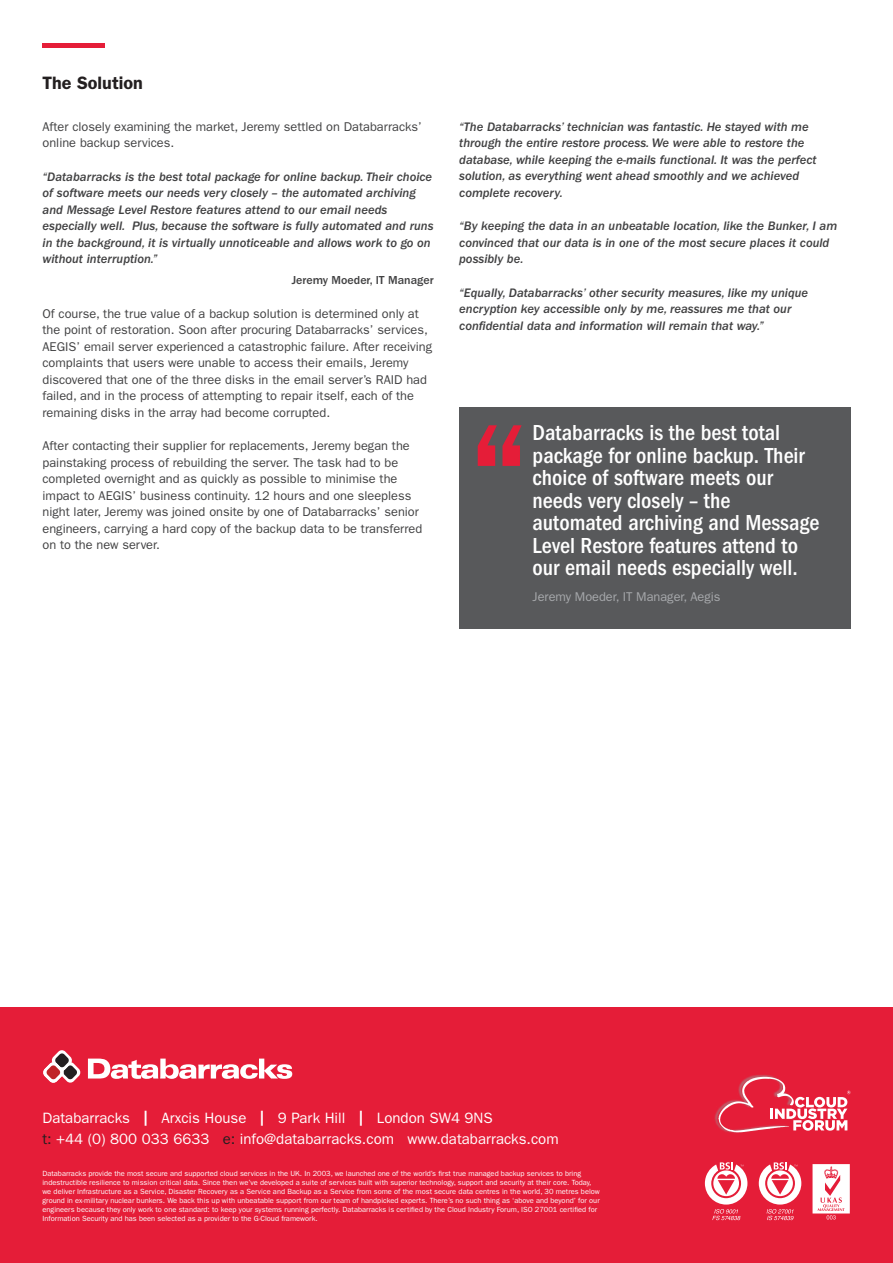
<style>
.page{position:relative;width:893px;height:1263px;background:#fff}
.page>*{position:absolute;margin:0;border:0;box-sizing:border-box;transform-origin:0 0}
.t1{font:500 condensed 165px "ITC Franklin Gothic Std";color:#e51d38}
.t2{font:500 condensed 22.5px/22.5px "ITC Franklin Gothic Std";color:#fff}
.t3{font:600 18px "ITC Franklin Gothic Std";color:#231f20}
.t4{font:15px/21px "ITC Franklin Gothic Std";color:#fff}
.t5{font:12.75px/16.5px "ITC Franklin Gothic Std";color:#414142}
.t6{font:12.75px/16.5px "ITC Franklin Gothic Std Med It";color:#414142}
.t7{font:12.75px "ITC Franklin Gothic Std";color:#a7a9ac}
.t8{font:500 12px "ITC Franklin Gothic Std";color:#414142}
.t9{font:7.5px/9px "ITC Franklin Gothic Std";color:#fff}
.s1{font-weight:600}
.s2{color:#231f20}
</style>
<div class="page">
<div style="left:459px;top:407px;width:391px;height:222px;background:#58595b"></div>
<hr style="left:43px;top:43px;width:62px;height:4px;background:#e51d38">
<div style="left:0;top:1008px;width:893px;height:255px;background:#e51d38"></div>
<svg style="left:88px;top:1058px;width:204px;height:21px"></svg>
<svg style="left:43px;top:1050px;width:38px;height:33px"></svg>
<svg style="left:812px;top:1164px;width:38px;height:55px"></svg>
<svg style="left:759px;top:1162px;width:42px;height:58px"></svg>
<svg style="left:705px;top:1162px;width:42px;height:58px"></svg>
<img style="left:715px;top:1075px;width:59px;height:58px">
<svg style="left:718px;top:1077px;width:132px;height:55px"></svg>
<h3 class="t3" style="left:43px;top:72px;width:102px">The Solution</h3>
<p class="t5" style="left:43px;top:118px;width:381px">After closely examining the market, Jeremy settled on Databarracks’ online backup services.</p>
<p class="t6" style="left:43px;top:169px;width:392px">“Databarracks is the best total package for online backup. Their choice of software meets our needs very closely – the automated archiving and Message Level Restore features attend to our email needs especially well. Plus, because the software is fully automated and runs in the background, it is virtually unnoticeable and allows work to go on without interruption.”</p>
<p class="t8" style="left:292px;top:273px;width:144px">Jeremy Moeder, IT Manager</p>
<p class="t5" style="left:43px;top:305px;width:391px">Of course, the true value of a backup solution is determined only at the point of restoration. Soon after procuring Databarracks’ services, AEGIS’ email server experienced a catastrophic failure. After receiving complaints that users were unable to access their emails, Jeremy discovered that one of the three disks in the email server’s RAID had failed, and in the process of attempting to repair itself, each of the remaining disks in the array had become corrupted.</p>
<p class="t5" style="left:43px;top:438px;width:381px">After contacting their supplier for replacements, Jeremy began the painstaking process of rebuilding the server. The task had to be completed overnight and as quickly as possible to minimise the impact to AEGIS’ business continuity. 12 hours and one sleepless night later, Jeremy was joined onsite by one of Databarracks’ senior engineers, carrying a hard copy of the backup data to be transferred on to the new server.</p>
<p class="t6" style="left:459px;top:119px;width:359px">“The Databarracks’ technician was fantastic. He stayed with me through the entire restore process. We were able to restore the database, while keeping the e-mails functional. It was the perfect solution, as everything went ahead smoothly and we achieved complete recovery.</p>
<p class="t6" style="left:459px;top:218px;width:380px">“By keeping the data in an unbeatable location, like the Bunker, I am convinced that our data is in one of the most secure places it could possibly be.</p>
<p class="t6" style="left:459px;top:285px;width:350px">“Equally, Databarracks’ other security measures, like my unique encryption key accessible only by me, reassures me that our confidential data and information will remain that way.”</p>
<h1 class="t1" style="left:469px;top:389px;width:63px">“</h1>
<h2 class="t2" style="left:533px;top:422px;width:288px">Databarracks is the best total package for online backup. Their choice of software meets our needs very closely – the automated archiving and Message<br>Level Restore features attend to our email needs especially well.</h2>
<p class="t7" style="left:533px;top:589px;width:189px">Jeremy Moeder, IT Manager, Aegis</p>
<p class="t4" style="left:43px;top:1108px;width:518px">Databarracks <span class="s1">|</span> Arxcis House <span class="s1">|</span> 9 Park Hill <span class="s1">|</span> London SW4 9NS<br><span class="s2">t:</span> +44 (0) 800 033 6633 <span class="s2">e:</span> info@databarracks.com www.databarracks.com</p>
<p class="t9" style="left:43px;top:1169px;width:559px">Databarracks provide the most secure and supported cloud services in the U K. In 2003, we launched one of the world’s first true managed backup services to bring indestructible resilience to mission critical data. Since then we’ve developed a suite of services built with superior technology, support and security at their core. Today, we deliver Infrastructure as a Service, Disaster Recovery as a Service and Backup as a Service from some of the most secure data centres in the world, 30 metres below ground in ex-military nuclear bunkers. We back this up with unbeatable support from our team of handpicked experts. There’s no such thing as ‘above and beyond’ for our engineers because they only work to one standard: to keep your systems running perfectly. Databarracks is certified by the Cloud Industry Forum, ISO 27001 certified for Information Security and has been selected as a provider to the G-Cloud framework.</p>
</div>
